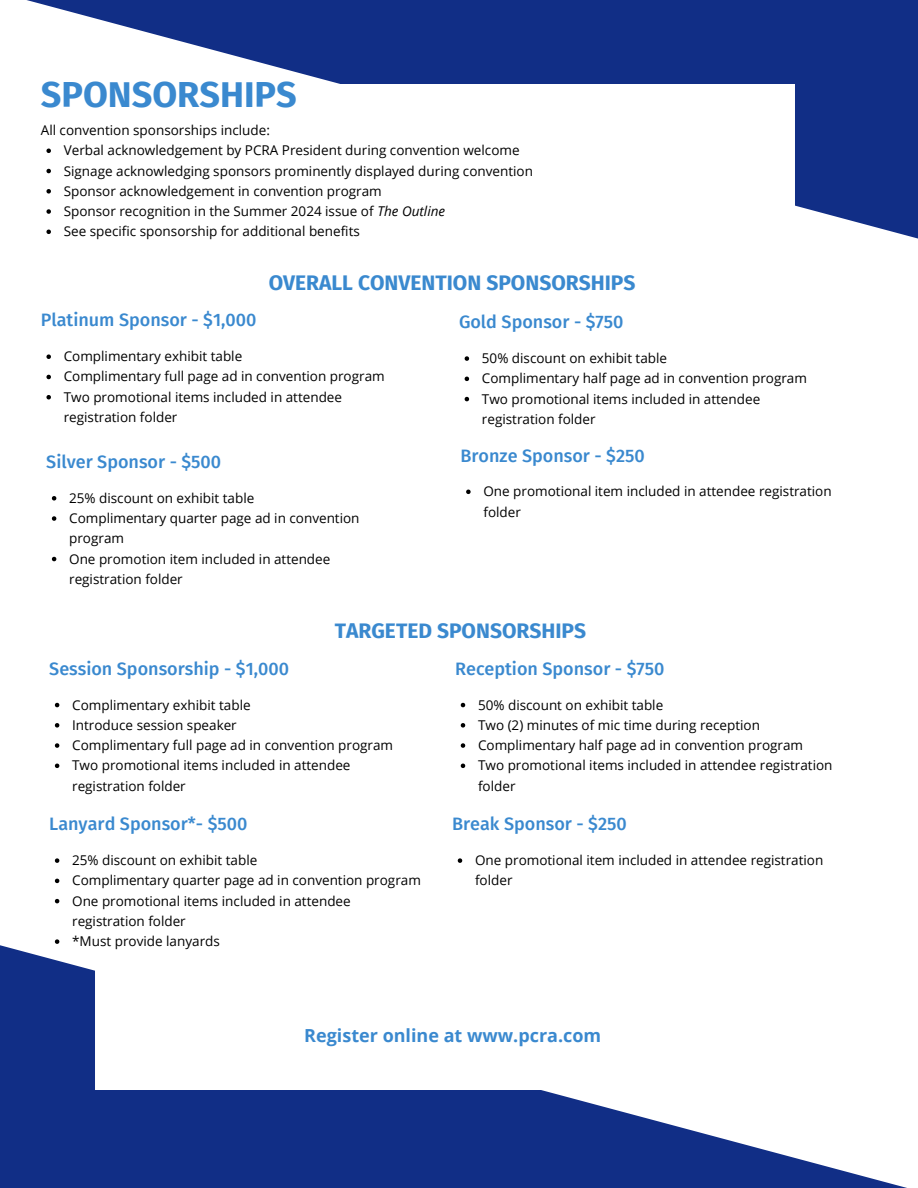
<style>
.page{position:relative;width:918px;height:1188px;background:#fff}
.page>*{position:absolute;margin:0;border:0;box-sizing:border-box;transform-origin:0 0}
.t1{font:700 36px "Fira Sans";color:#3a89cf}
.t2{font:700 21px "Fira Sans";color:#3a89cf}
.t3{font:500 18px "Fira Sans";color:#3a89cf}
.t4{font:700 18px "Open Sans";color:#3a89cf}
.t5{font:13.5px/20.2px "Open Sans";color:#000}
.s1{font-style:italic}
</style>
<div class="page">
<svg style="left:0;top:945px;width:907px;height:243px;fill:#112e86"></svg>
<svg style="left:95px;top:945px;width:672px;height:145px"></svg>
<svg style="left:26px;top:0;width:892px;height:239px;fill:#112e86"></svg>
<svg style="left:123px;top:84px;width:672px;height:155px"></svg>
<svg style="left:46px;top:354px;width:5px;height:5px"></svg>
<svg style="left:46px;top:375px;width:5px;height:4px"></svg>
<svg style="left:46px;top:395px;width:5px;height:4px"></svg>
<svg style="left:465px;top:356px;width:4px;height:5px"></svg>
<svg style="left:465px;top:377px;width:4px;height:4px"></svg>
<svg style="left:465px;top:397px;width:4px;height:4px"></svg>
<svg style="left:52px;top:496px;width:4px;height:5px"></svg>
<svg style="left:52px;top:516px;width:4px;height:5px"></svg>
<svg style="left:52px;top:557px;width:4px;height:4px"></svg>
<svg style="left:46px;top:149px;width:5px;height:4px"></svg>
<svg style="left:46px;top:169px;width:5px;height:4px"></svg>
<svg style="left:46px;top:189px;width:5px;height:5px"></svg>
<svg style="left:46px;top:209px;width:5px;height:5px"></svg>
<svg style="left:46px;top:230px;width:5px;height:4px"></svg>
<svg style="left:55px;top:703px;width:4px;height:4px"></svg>
<svg style="left:55px;top:723px;width:4px;height:5px"></svg>
<svg style="left:55px;top:743px;width:4px;height:5px"></svg>
<svg style="left:55px;top:764px;width:4px;height:4px"></svg>
<svg style="left:461px;top:703px;width:4px;height:4px"></svg>
<svg style="left:461px;top:723px;width:4px;height:5px"></svg>
<svg style="left:461px;top:743px;width:4px;height:5px"></svg>
<svg style="left:461px;top:764px;width:4px;height:4px"></svg>
<svg style="left:55px;top:858px;width:4px;height:5px"></svg>
<svg style="left:55px;top:879px;width:4px;height:4px"></svg>
<svg style="left:55px;top:899px;width:4px;height:4px"></svg>
<svg style="left:55px;top:939px;width:4px;height:5px"></svg>
<svg style="left:458px;top:858px;width:4px;height:5px"></svg>
<svg style="left:466px;top:490px;width:5px;height:4px"></svg>
<p class="t1" style="left:41px;top:73px;width:257px">SPONSORSHIPS</p>
<p class="t5" style="left:41px;top:120px;width:231px">All convention sponsorships include:</p>
<p class="t5" style="left:64px;top:140px;width:457px">Verbal acknowledgement by PCRA President during convention welcome</p>
<p class="t5" style="left:64px;top:160px;width:471px">Signage acknowledging sponsors prominently displayed during convention</p>
<p class="t5" style="left:64px;top:180px;width:320px">Sponsor acknowledgement in convention program</p>
<p class="t5" style="left:64px;top:201px;width:383px">Sponsor recognition in the Summer 2024 issue of <span class="s1">The Outline</span></p>
<p class="t5" style="left:64px;top:221px;width:298px">See specific sponsorship for additional benefits</p>
<p class="t3" style="left:41px;top:310px;width:217px">Platinum Sponsor - $1,000</p>
<p class="t2" style="left:269px;top:271px;width:368px">OVERALL CONVENTION SPONSORSHIPS</p>
<p class="t3" style="left:459px;top:311px;width:166px">Gold Sponsor - $750</p>
<p class="t5" style="left:64px;top:346px;width:180px">Complimentary exhibit table</p>
<p class="t5" style="left:64px;top:366px;width:322px">Complimentary full page ad in convention program</p>
<p class="t5" style="left:64px;top:386px;width:280px">Two promotional items included in attendee registration folder</p>
<p class="t3" style="left:46px;top:451px;width:176px">Silver Sponsor - $500</p>
<p class="t5" style="left:69px;top:487px;width:187px">25% discount on exhibit table</p>
<p class="t5" style="left:69px;top:508px;width:292px">Complimentary quarter page ad in convention program</p>
<p class="t5" style="left:69px;top:548px;width:263px">One promotion item included in attendee registration folder</p>
<p class="t5" style="left:482px;top:348px;width:187px">50% discount on exhibit table</p>
<p class="t5" style="left:482px;top:368px;width:327px">Complimentary half page ad in convention program</p>
<p class="t5" style="left:482px;top:388px;width:280px">Two promotional items included in attendee registration folder</p>
<p class="t3" style="left:460px;top:445px;width:186px">Bronze Sponsor - $250</p>
<p class="t5" style="left:483px;top:481px;width:350px">One promotional item included in attendee registration folder</p>
<p class="t3" style="left:49px;top:658px;width:241px">Session Sponsorship - $1,000</p>
<p class="t2" style="left:335px;top:619px;width:253px">TARGETED SPONSORSHIPS</p>
<p class="t3" style="left:455px;top:658px;width:211px">Reception Sponsor - $750</p>
<p class="t5" style="left:72px;top:694px;width:180px">Complimentary exhibit table</p>
<p class="t5" style="left:72px;top:714px;width:166px">Introduce session speaker</p>
<p class="t5" style="left:72px;top:735px;width:322px">Complimentary full page ad in convention program</p>
<p class="t5" style="left:72px;top:755px;width:280px">Two promotional items included in attendee registration folder</p>
<p class="t3" style="left:49px;top:814px;width:200px">Lanyard Sponsor*- $500</p>
<p class="t5" style="left:72px;top:850px;width:187px">25% discount on exhibit table</p>
<p class="t5" style="left:72px;top:870px;width:350px">Complimentary quarter page ad in convention program</p>
<p class="t5" style="left:72px;top:890px;width:280px">One promotional items included in attendee registration folder</p>
<p class="t5" style="left:72px;top:931px;width:149px">*Must provide lanyards</p>
<p class="t5" style="left:478px;top:694px;width:187px">50% discount on exhibit table</p>
<p class="t5" style="left:478px;top:714px;width:283px">Two (2) minutes of mic time during reception</p>
<p class="t5" style="left:478px;top:735px;width:327px">Complimentary half page ad in convention program</p>
<p class="t5" style="left:478px;top:755px;width:356px">Two promotional items included in attendee registration folder</p>
<p class="t3" style="left:452px;top:814px;width:176px">Break Sponsor - $250</p>
<p class="t5" style="left:475px;top:850px;width:350px">One promotional item included in attendee registration folder</p>
<p class="t4" style="left:304px;top:1023px;width:298px">Register online at www.pcra.com</p>
</div>
